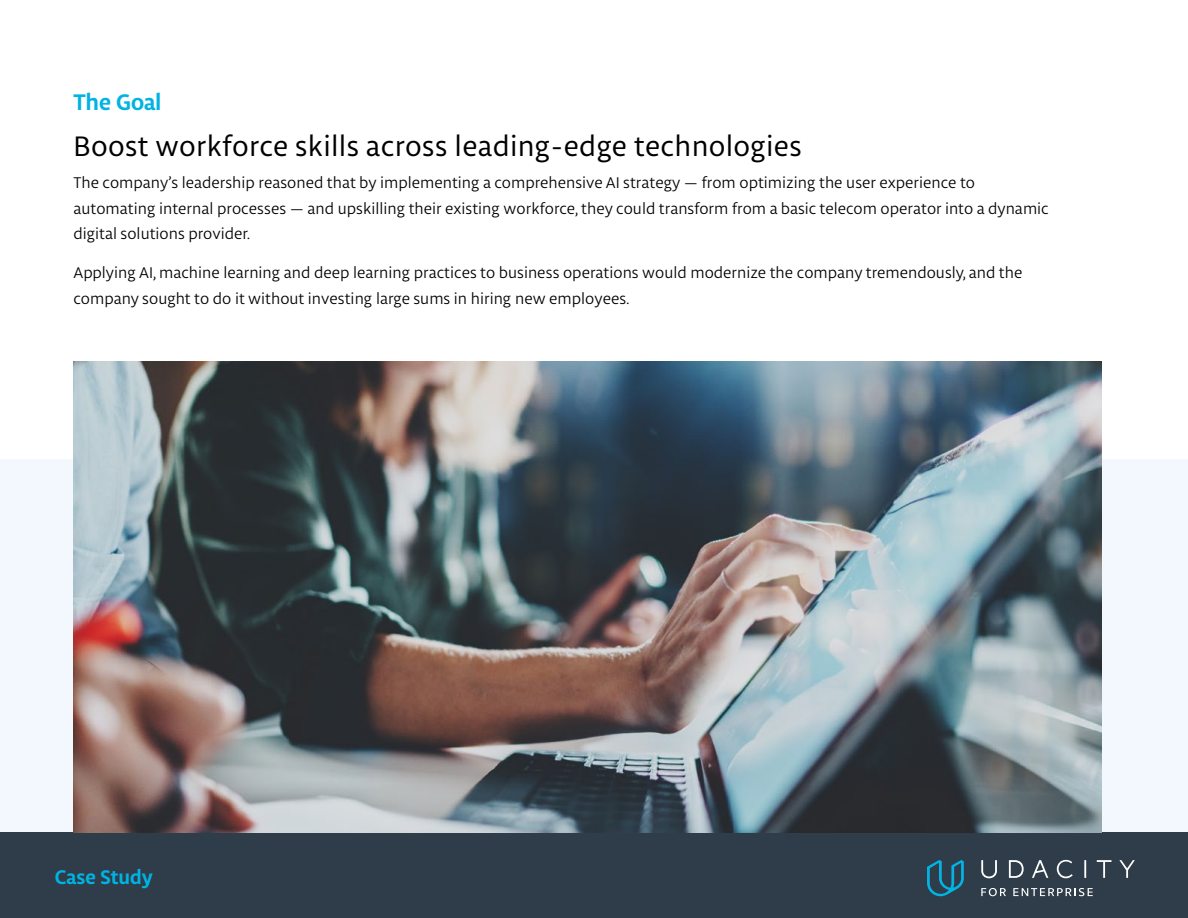
<style>
.page{position:relative;width:1188px;height:918px;background:#fff}
.page>*{position:absolute;margin:0;border:0;box-sizing:border-box;transform-origin:0 0}
.t1{font:30px "Libertad";letter-spacing:.01em;color:#000}
.t2{font:700 24px "Libertad";letter-spacing:-.005em;color:#00b3e3}
.t3{font:700 21px "Libertad";color:#00b3e3}
.t4{font:16.5px/25.5px "Libertad";color:#000}
</style>
<div class="page">
<div style="left:0;top:459px;width:1188px;height:374px;background:#f3f8fe"></div>
<div style="left:0;top:833px;width:1188px;height:85px;background:#2e3d49"></div>
<svg style="left:927px;top:860px;width:37px;height:36px"></svg>
<svg style="left:981px;top:860px;width:154px;height:18px"></svg>
<svg style="left:981px;top:888px;width:25px;height:8px"></svg>
<svg style="left:1013px;top:888px;width:80px;height:8px"></svg>
<img style="left:73px;top:362px;width:1029px;height:471px">
<h2 class="t2" style="left:73px;top:86px;width:90px">The Goal</h2>
<h1 class="t1" style="left:73px;top:128px;width:730px">Boost workforce skills across leading-edge technologies</h1>
<p class="t4" style="left:73px;top:170px;width:977px">The company’s leadership reasoned that by implementing a comprehensive AI strategy — from optimizing the user experience to automating internal processes — and upskilling their existing workforce, they could transform from a basic telecom operator into a dynamic digital solutions provider.</p>
<p class="t4" style="left:73px;top:260px;width:950px">Applying AI, machine learning and deep learning practices to business operations would modernize the company tremendously, and the company sought to do it without investing large sums in hiring new employees.</p>
<p class="t3" style="left:55px;top:863px;width:100px">Case Study</p>
</div>
